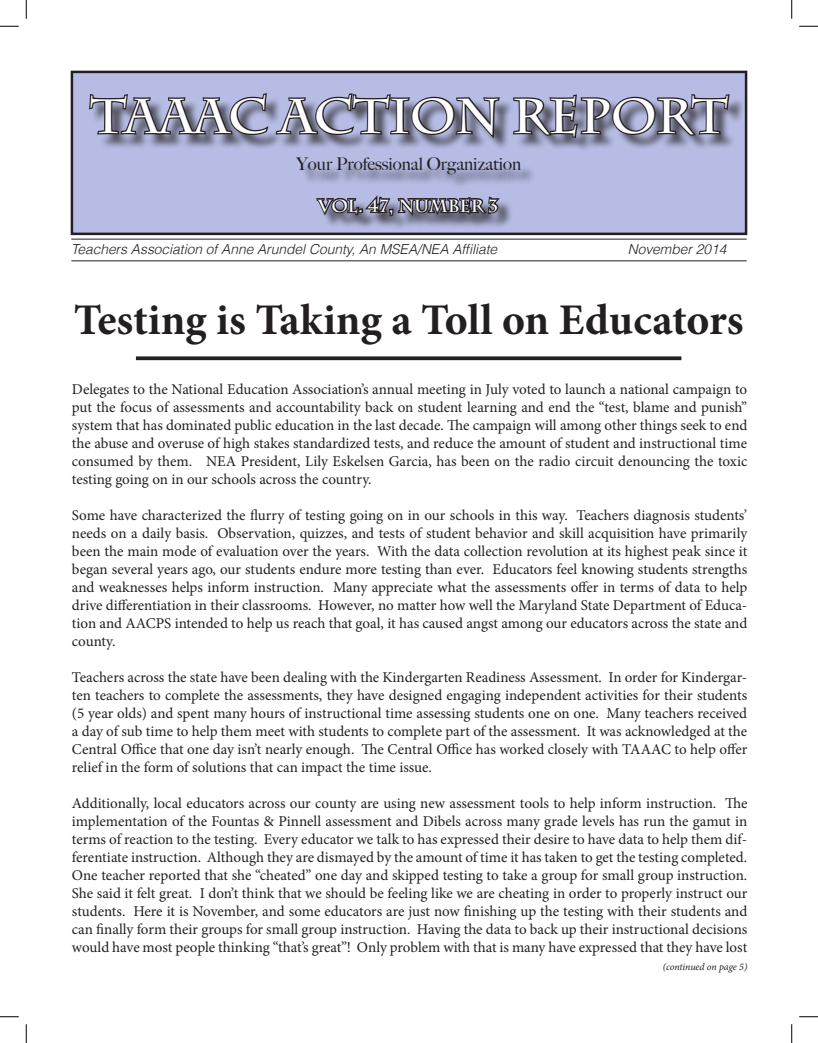
<style>
.page{position:relative;width:818px;height:1043px;background:#fff}
.page>*{position:absolute;margin:0;border:0;box-sizing:border-box;transform-origin:0 0}
.t1{font:700 48.75px "Charlemagne";letter-spacing:-.01em;color:#fff}
.t2{font:700 43.75px "Minion Pro";letter-spacing:-.005em;color:#231f20}
.t3{font:500 17.5px "Big Caslon";color:#231f20}
.t4{font:700 17.5px "Charlemagne";color:#fff}
.t5{font:15px/18px "Minion Pro";letter-spacing:-.005em;color:#231f20;text-align:justify}
.t6{font:italic 300 13.75px "Helvetica";color:#231f20}
.t7{font:italic 10px "Minion Pro";letter-spacing:-.01em;color:#231f20}
</style>
<div class="page">
<div style="left:72px;top:72px;width:674px;height:162px;background:#b6bce4"></div>
<div style="left:71px;top:71px;width:676px;height:164px;border:2px solid #231f20"></div>
<div style="left:92px;top:95px;width:652px;height:136px;background:#231f20;opacity:.75"></div>
<svg style="left:89px;top:93px;width:412px;height:47px"></svg>
<svg style="left:511px;top:94px;width:220px;height:45px"></svg>
<svg style="left:315px;top:191px;width:187px;height:27px"></svg>
<hr style="left:71px;top:239px;width:675px;height:1px;background:#231f20">
<hr style="left:71px;top:260px;width:675px;height:1px;background:#231f20">
<svg style="left:136px;top:356px;width:545px;height:4px;background:#393637"></svg>
<svg style="left:0;top:25px;width:19px;height:2px"></svg>
<svg style="left:799px;top:25px;width:19px;height:2px"></svg>
<svg style="left:0;top:1016px;width:19px;height:1px"></svg>
<svg style="left:799px;top:1016px;width:19px;height:1px"></svg>
<svg style="left:25px;top:0;width:2px;height:19px"></svg>
<svg style="left:25px;top:1024px;width:2px;height:18px"></svg>
<svg style="left:791px;top:0;width:1px;height:19px"></svg>
<svg style="left:791px;top:1024px;width:1px;height:18px"></svg>
<p class="t1" style="left:90px;top:88px;width:639px">TAAAC ACTION REPORT</p>
<p class="t3" style="left:296px;top:154px;width:226px">Your Professional Organization</p>
<p class="t4" style="left:318px;top:195px;width:182px">VOL. 47, NUMBER 3</p>
<p class="t6" style="left:71px;top:239px;width:427px">Teachers Association of Anne Arundel County, An MSEA/NEA Affiliate</p>
<p class="t6" style="left:627px;top:239px;width:100px">November 2014</p>
<p class="t2" style="left:74px;top:289px;width:671px">Testing is Taking a Toll on Educators</p>
<p class="t5" style="left:72px;top:380px;width:677px">Delegates to the National Education Association’s annual meeting in July voted to launch a national campaign to put the focus of assessments and accountability back on student learning and end the “test, blame and punish” system that has dominated public education in the last decade. The campaign will among other things seek to end the abuse and overuse of high stakes standardized tests, and reduce the amount of student and instructional time consumed by them. NEA President, Lily Eskelsen Garcia, has been on the radio circuit denouncing the toxic testing going on in our schools across the country.</p>
<p class="t5" style="left:72px;top:506px;width:677px">Some have characterized the flurry of testing going on in our schools in this way. Teachers diagnosis students’ needs on a daily basis. Observation, quizzes, and tests of student behavior and skill acquisition have primarily been the main mode of evaluation over the years. With the data collection revolution at its highest peak since it began several years ago, our students endure more testing than ever. Educators feel knowing students strengths and weaknesses helps inform instruction. Many appreciate what the assessments offer in terms of data to help drive differentiation in their classrooms. However, no matter how well the Maryland State Department of Educa&shy;tion and AACPS intended to help us reach that goal, it has caused angst among our educators across the state and county.</p>
<p class="t5" style="left:72px;top:668px;width:677px">Teachers across the state have been dealing with the Kindergarten Readiness Assessment. In order for Kindergar&shy;ten teachers to complete the assessments, they have designed engaging independent activities for their students (5 year olds) and spent many hours of instructional time assessing students one on one. Many teachers received a day of sub time to help them meet with students to complete part of the assessment. It was acknowledged at the Central Office that one day isn’t nearly enough. The Central Office has worked closely with TAAAC to help offer relief in the form of solutions that can impact the time issue.</p>
<p class="t5" style="left:72px;top:794px;width:677px">Additionally, local educators across our county are using new assessment tools to help inform instruction. The implementation of the Fountas &amp; Pinnell assessment and Dibels across many grade levels has run the gamut in terms of reaction to the testing. Every educator we talk to has expressed their desire to have data to help them dif&shy;ferentiate instruction. Although they are dismayed by the amount of time it has taken to get the testing completed.<br>One teacher reported that she “cheated” one day and skipped testing to take a group for small group instruction.<br>She said it felt great. I don’t think that we should be feeling like we are cheating in order to properly instruct our students. Here it is November, and some educators are just now finishing up the testing with their students and can finally form their groups for small group instruction. Having the data to back up their instructional decisions would have most people thinking “that’s great”! Only problem with that is many have expressed that they have lost</p>
<p class="t7" style="left:662px;top:959px;width:86px">(continued on page 5)</p>
</div>
